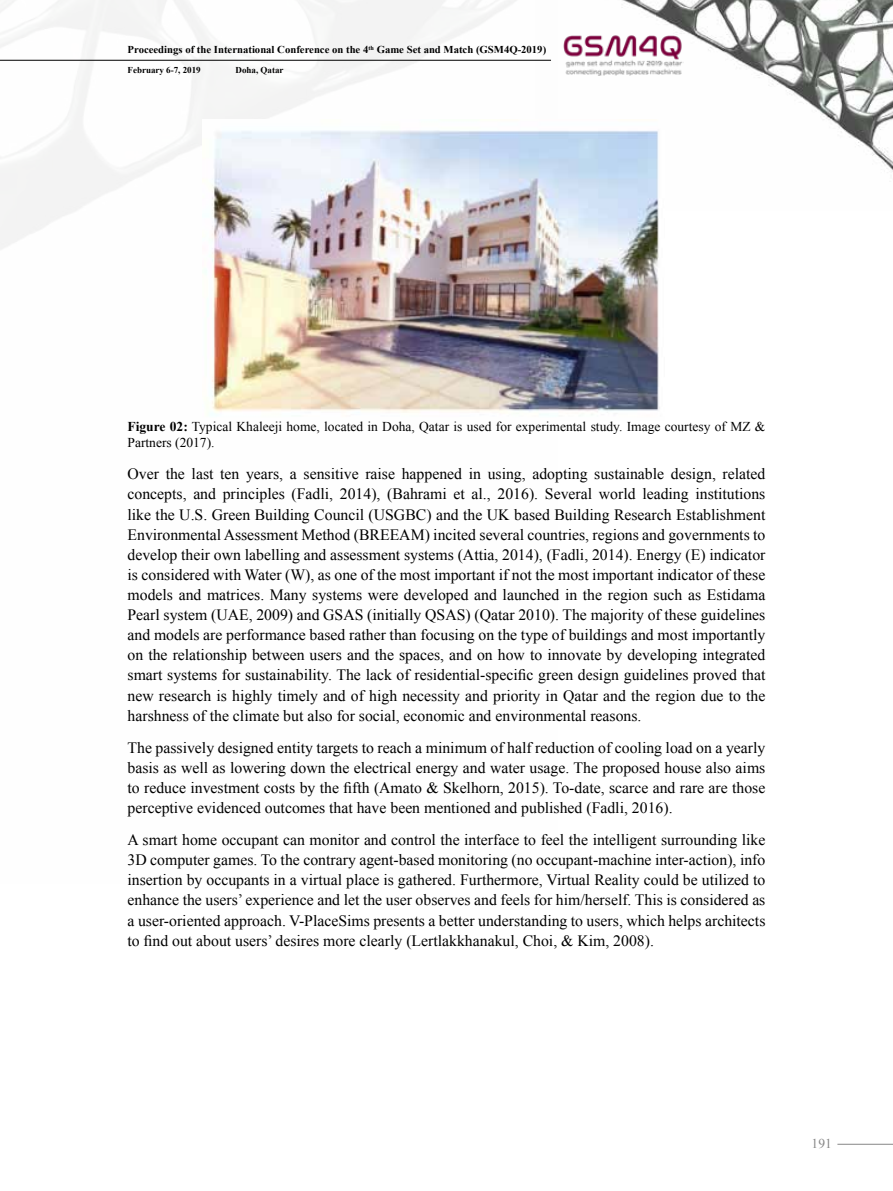
<style>
.page{position:relative;width:893px;height:1191px;background:#fff}
.page>*{position:absolute;margin:0;border:0;box-sizing:border-box;transform-origin:0 0}
.t1{font:15.75px/20.1px "Times New Roman";color:#000;text-align:justify}
.t2{font:13.5px/16.2px "Times New Roman";color:#000}
.t3{font:13.5px "Times New Roman";color:#878787}
.t4{font:700 10.5px "Times New Roman";color:#000}
.t5{font:700 9px "Times New Roman";color:#000}
.s1{font-weight:700}
</style>
<div class="page">
<hr style="left:837px;top:1143px;width:56px;height:1px;background:#878787">
<hr style="left:0;top:60px;width:551px;height:1px;background:#000">
<img style="left:536px;top:0;width:357px;height:172px">
<img style="left:202px;top:119px;width:462px;height:299px">
<p class="t4" style="left:128px;top:42px;width:420px">Proceedings of the International Conference on the 4<sup>th</sup> Game Set and Match (GSM4Q-2019)</p>
<p class="t5" style="left:128px;top:63px;width:75px">February 6-7, 2019</p>
<p class="t5" style="left:236px;top:63px;width:49px">Doha, Qatar</p>
<p class="t2" style="left:128px;top:418px;width:639px"><span class="s1">Figure 02:</span> Typical Khaleeji home, located in Doha, Qatar is used for experimental study. Image courtesy of MZ &amp;<br>Partners (2017).</p>
<p class="t1" style="left:128px;top:464px;width:639px">Over the last ten years, a sensitive raise happened in using, adopting sustainable design, related concepts, and principles (Fadli, 2014), (Bahrami et al., 2016). Several world leading institutions like the U.S. Green Building Council (USGBC) and the UK based Building Research Establishment Environmental Assessment Method (BREEAM) incited several countries, regions and governments to develop their own labelling and assessment systems (Attia, 2014), (Fadli, 2014). Energy (E) indicator is considered with Water (W), as one of the most important if not the most important indicator of these models and matrices. Many systems were developed and launched in the region such as Estidama Pearl system (UAE, 2009) and GSAS (initially QSAS) (Qatar 2010). The majority of these guidelines and models are performance based rather than focusing on the type of buildings and most importantly on the relationship between users and the spaces, and on how to innovate by developing integrated smart systems for sustainability. The lack of residential-specific green design guidelines proved that new research is highly timely and of high necessity and priority in Qatar and the region due to the harshness of the climate but also for social, economic and environmental reasons.</p>
<p class="t1" style="left:128px;top:737px;width:639px">The passively designed entity targets to reach a minimum of half reduction of cooling load on a yearly basis as well as lowering down the electrical energy and water usage. The proposed house also aims to reduce investment costs by the fifth (Amato &amp; Skelhorn, 2015). To-date, scarce and rare are those perceptive evidenced outcomes that have been mentioned and published (Fadli, 2016).</p>
<p class="t1" style="left:128px;top:829px;width:639px">A smart home occupant can monitor and control the interface to feel the intelligent surrounding like 3D computer games. To the contrary agent-based monitoring (no occupant-machine inter-action), info insertion by occupants in a virtual place is gathered. Furthermore, Virtual Reality could be utilized to enhance the users’ experience and let the user observes and feels for him/herself. This is considered as a user-oriented approach. V-PlaceSims presents a better understanding to users, which helps architects to find out about users’ desires more clearly (Lertlakkhanakul, Choi, &amp; Kim, 2008).</p>
<p class="t3" style="left:812px;top:1134px;width:22px">191</p>
</div>
